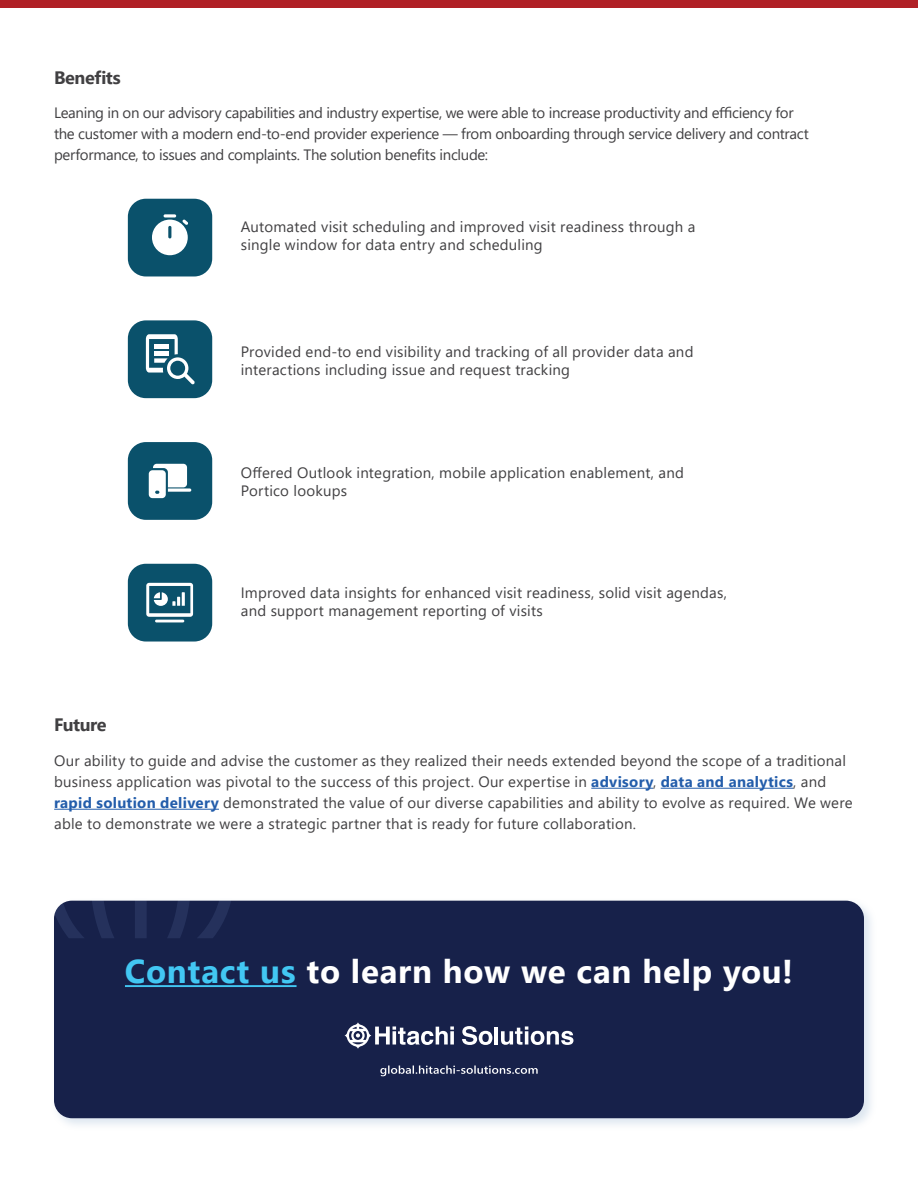
<style>
.page{position:relative;width:918px;height:1188px;background:#fff}
.page>*{position:absolute;margin:0;border:0;box-sizing:border-box;transform-origin:0 0}
.t1{font:700 33px "Segoe UI";letter-spacing:.02em;color:#fff}
.t2{font:700 18px "Segoe UI";letter-spacing:-.02em;color:#414042}
.t3{font:15px/18px "Segoe UI";letter-spacing:.01em;color:#414042}
.t4{font:15px/21px "Segoe UI";letter-spacing:-.02em;color:#414042}
.s1{font-weight:700;color:#235dab}
.s2{color:#42c7f3}
</style>
<div class="page">
<div style="left:0;top:0;width:918px;height:7px;background:#b02026"></div>
<div style="left:50px;top:897px;width:827px;height:234px;background:#abc2d9;opacity:.4"></div>
<div style="left:54px;top:901px;width:810px;height:217px;background:#17214a;border-radius:18px"></div>
<svg style="left:54px;top:808px;width:281px;height:130px"></svg>
<hr style="left:125px;top:985px;width:172px;height:2px;background:#42c7f3">
<svg style="left:380px;top:1066px;width:158px;height:10px"></svg>
<svg style="left:345px;top:1022px;width:109px;height:27px"></svg>
<svg style="left:450px;top:1031px;width:4px;height:14px"></svg>
<svg style="left:462px;top:1026px;width:30px;height:19px"></svg>
<hr style="left:495px;top:1027px;width:3px;height:18px;background:#fff">
<svg style="left:501px;top:1026px;width:72px;height:19px"></svg>
<hr style="left:591px;top:788px;width:62px;height:1px;background:#235dab">
<hr style="left:661px;top:788px;width:132px;height:1px;background:#235dab">
<hr style="left:54px;top:809px;width:165px;height:1px;background:#235dab">
<div style="left:128px;top:199px;width:84px;height:77px;background:#0a516b;border-radius:18px"></div>
<svg style="left:152px;top:214px;width:36px;height:41px"></svg>
<div style="left:128px;top:320px;width:84px;height:78px;background:#0a516b;border-radius:18px"></div>
<svg style="left:146px;top:334px;width:49px;height:50px"></svg>
<hr style="left:154px;top:344px;width:15px;height:4px;background:#fff">
<div style="left:128px;top:442px;width:84px;height:78px;background:#0a516b;border-radius:18px"></div>
<svg style="left:149px;top:464px;width:42px;height:34px"></svg>
<div style="left:128px;top:564px;width:84px;height:78px;background:#0a516b;border-radius:18px"></div>
<hr style="left:155px;top:620px;width:29px;height:2px;background:#fff">
<svg style="left:146px;top:583px;width:47px;height:34px"></svg>
<p class="t2" style="left:54px;top:60px;width:68px">Benefits</p>
<p class="t4" style="left:54px;top:101px;width:756px">Leaning in on our advisory capabilities and industry expertise, we were able to increase productivity and efficiency for the customer with a modern end-to-end provider experience — from onboarding through service delivery and contract performance, to issues and complaints. The solution benefits include:</p>
<p class="t3" style="left:241px;top:217px;width:456px">Automated visit scheduling and improved visit readiness through a single window for data entry and scheduling</p>
<p class="t3" style="left:241px;top:341px;width:454px">Provided end-to end visibility and tracking of all provider data and interactions including issue and request tracking</p>
<p class="t3" style="left:241px;top:463px;width:445px">Offered Outlook integration, mobile application enablement, and<br>Portico lookups</p>
<p class="t3" style="left:241px;top:583px;width:488px">Improved data insights for enhanced visit readiness, solid visit agendas, and support management reporting of visits</p>
<p class="t2" style="left:54px;top:708px;width:54px">Future</p>
<p class="t3" style="left:54px;top:749px;width:800px;line-height:21px">Our ability to guide and advise the customer as they realized their needs extended beyond the scope of a traditional business application was pivotal to the success of this project. Our expertise in <span class="s1">advisory</span>, <span class="s1">data and analytics</span>, and <span class="s1">rapid solution delivery</span> demonstrated the value of our diverse capabilities and ability to evolve as required. We were able to demonstrate we were a strategic partner that is ready for future collaboration.</p>
<h1 class="t1" style="left:125px;top:940px;width:670px"><span class="s2">Contact us</span> to learn how we can help you!</h1>
</div>
